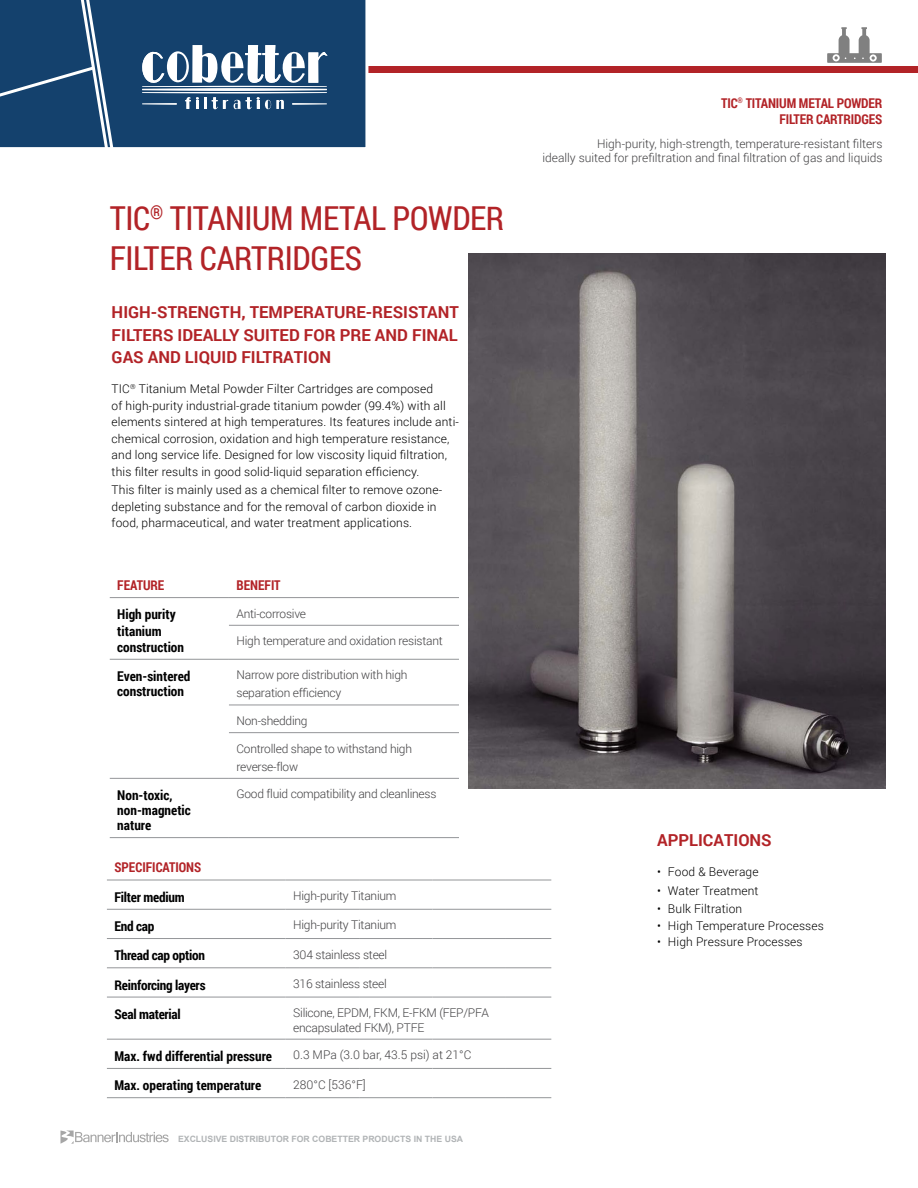
<style>
.page{position:relative;width:918px;height:1188px;background:#fff}
.page>*{position:absolute;margin:0;border:0;box-sizing:border-box;transform-origin:0 0}
.t1{font:33px/39.6px "Roboto Condensed";letter-spacing:-.01em;color:#b22327}
.t2{font:700 16.5px/22.5px "Roboto";color:#b22327;text-align:justify}
.t3{font:700 13.5px/15px "Roboto Condensed";color:#000}
.t4{font:700 13.5px/16.2px "Roboto Condensed";letter-spacing:-.01em;color:#b22327;text-align:right}
.t5{font:700 13.5px "Roboto Condensed";letter-spacing:-.02em;color:#000}
.t6{font:300 12px/16.5px "Roboto";letter-spacing:.01em;color:#000}
.t7{font:300 12px/18px "Roboto";letter-spacing:-.02em;color:#414042}
.t8{font:300 12px/14.4px "Roboto";color:#414042;text-align:right}
.t9{font:700 8.7px "Arial";color:#b1b4b6}
</style>
<div class="page">
<div style="left:330px;top:66px;width:588px;height:7px;background:#b22327"></div>
<div style="left:119px;top:0;width:249px;height:148px;background:#14416d"></div>
<svg style="left:0;top:0;width:119px;height:148px;background:#254e77"></svg>
<svg style="left:142px;top:45px;width:186px;height:65px"></svg>
<svg style="left:60px;top:1131px;width:109px;height:13px"></svg>
<div style="left:827px;top:53px;width:55px;height:10px;background:#808080"></div>
<div style="left:833px;top:54px;width:7px;height:7px;background:#fff;border-radius:50%"></div>
<svg style="left:870px;top:54px;width:7px;height:8px"></svg>
<svg style="left:834px;top:27px;width:41px;height:33px"></svg>
<hr style="left:110px;top:597px;width:119px;height:1px;background:#939598">
<hr style="left:229px;top:597px;width:230px;height:1px;background:#939598">
<hr style="left:110px;top:659px;width:119px;height:1px;background:#939598">
<hr style="left:229px;top:659px;width:230px;height:1px;background:#939598">
<hr style="left:229px;top:705px;width:230px;height:1px;background:#939598">
<hr style="left:229px;top:732px;width:230px;height:1px;background:#939598">
<hr style="left:110px;top:778px;width:119px;height:1px;background:#939598">
<hr style="left:229px;top:778px;width:230px;height:1px;background:#939598">
<hr style="left:110px;top:837px;width:119px;height:1px;background:#939598">
<hr style="left:229px;top:837px;width:230px;height:1px;background:#939598">
<hr style="left:229px;top:625px;width:230px;height:1px;background:#939598">
<hr style="left:107px;top:1039px;width:179px;height:1px;background:#939598">
<hr style="left:107px;top:1068px;width:179px;height:1px;background:#939598">
<hr style="left:286px;top:1039px;width:73px;height:1px;background:#939598">
<hr style="left:359px;top:1039px;width:74px;height:1px;background:#939598">
<hr style="left:433px;top:1039px;width:73px;height:1px;background:#939598">
<hr style="left:506px;top:1039px;width:45px;height:1px;background:#939598">
<hr style="left:286px;top:1068px;width:73px;height:1px;background:#939598">
<hr style="left:359px;top:1068px;width:74px;height:1px;background:#939598">
<hr style="left:433px;top:1068px;width:73px;height:1px;background:#939598">
<hr style="left:506px;top:1068px;width:45px;height:1px;background:#939598">
<hr style="left:107px;top:880px;width:179px;height:1px;background:#939598">
<hr style="left:286px;top:880px;width:73px;height:1px;background:#939598">
<hr style="left:359px;top:880px;width:74px;height:1px;background:#939598">
<hr style="left:433px;top:880px;width:73px;height:1px;background:#939598">
<hr style="left:506px;top:880px;width:45px;height:1px;background:#939598">
<hr style="left:107px;top:909px;width:179px;height:1px;background:#939598">
<hr style="left:286px;top:909px;width:73px;height:1px;background:#939598">
<hr style="left:359px;top:909px;width:74px;height:1px;background:#939598">
<hr style="left:433px;top:909px;width:73px;height:1px;background:#939598">
<hr style="left:506px;top:909px;width:45px;height:1px;background:#939598">
<hr style="left:107px;top:938px;width:179px;height:1px;background:#939598">
<hr style="left:286px;top:938px;width:73px;height:1px;background:#939598">
<hr style="left:359px;top:938px;width:74px;height:1px;background:#939598">
<hr style="left:433px;top:938px;width:73px;height:1px;background:#939598">
<hr style="left:506px;top:938px;width:45px;height:1px;background:#939598">
<hr style="left:107px;top:967px;width:179px;height:1px;background:#939598">
<hr style="left:286px;top:967px;width:73px;height:1px;background:#939598">
<hr style="left:359px;top:967px;width:74px;height:1px;background:#939598">
<hr style="left:433px;top:967px;width:73px;height:1px;background:#939598">
<hr style="left:506px;top:967px;width:45px;height:1px;background:#939598">
<hr style="left:107px;top:997px;width:179px;height:1px;background:#939598">
<hr style="left:286px;top:997px;width:73px;height:1px;background:#939598">
<hr style="left:359px;top:997px;width:74px;height:1px;background:#939598">
<hr style="left:433px;top:997px;width:73px;height:1px;background:#939598">
<hr style="left:506px;top:997px;width:45px;height:1px;background:#939598">
<hr style="left:107px;top:1097px;width:179px;height:1px;background:#939598">
<hr style="left:286px;top:1097px;width:73px;height:1px;background:#939598">
<hr style="left:359px;top:1097px;width:74px;height:1px;background:#939598">
<hr style="left:433px;top:1097px;width:73px;height:1px;background:#939598">
<hr style="left:506px;top:1097px;width:45px;height:1px;background:#939598">
<img style="left:469px;top:254px;width:417px;height:535px">
<h1 class="t1" style="left:110px;top:198px;width:396px">TIC<sup>®</sup> TITANIUM METAL POWDER<br>FILTER CARTRIDGES</h1>
<h2 class="t2" style="left:112px;top:300px;width:349px">HIGH-STRENGTH, TEMPERATURE-RESISTANT FILTERS IDEALLY SUITED FOR PRE AND FINAL GAS AND LIQUID FILTRATION</h2>
<p class="t6" style="left:112px;top:380px;width:349px">TIC<sup>®</sup> Titanium Metal Powder Filter Cartridges are composed<br>of high-purity industrial-grade titanium powder (99.4%) with all elements sintered at high temperatures. Its features include anti&shy;chemical corrosion, oxidation and high temperature resistance, and long service life. Designed for low viscosity liquid filtration, this filter results in good solid-liquid separation efficiency.</p>
<p class="t6" style="left:112px;top:481px;width:332px">This filter is mainly used as a chemical filter to remove ozone&shy;depleting substance and for the removal of carbon dioxide in food, pharmaceutical, and water treatment applications.</p>
<p class="t4" style="left:117px;top:577px;width:49px">FEATURE</p>
<p class="t4" style="left:237px;top:577px;width:46px">BENEFIT</p>
<p class="t3" style="left:117px;top:606px;width:68px;line-height:16.2px">High purity titanium construction</p>
<p class="t7" style="left:237px;top:604px;width:71px">Anti-corrosive</p>
<p class="t7" style="left:237px;top:632px;width:208px">High temperature and oxidation resistant</p>
<p class="t3" style="left:117px;top:668px;width:75px">Even-sintered construction</p>
<p class="t7" style="left:237px;top:666px;width:173px">Narrow pore distribution with high separation efficiency</p>
<p class="t7" style="left:237px;top:711px;width:73px">Non-shedding</p>
<p class="t7" style="left:237px;top:739px;width:177px">Controlled shape to withstand high reverse-flow</p>
<p class="t3" style="left:117px;top:787px;width:75px">Non-toxic, non-magnetic nature</p>
<p class="t7" style="left:237px;top:785px;width:202px">Good fluid compatibility and cleanliness</p>
<p class="t4" style="left:114px;top:859px;width:88px">SPECIFICATIONS</p>
<p class="t5" style="left:114px;top:887px;width:72px">Filter medium</p>
<p class="t7" style="left:293px;top:886px;width:105px">High-purity Titanium</p>
<p class="t3" style="left:114px;top:918px;width:41px">End cap</p>
<p class="t7" style="left:293px;top:916px;width:105px">High-purity Titanium</p>
<p class="t5" style="left:114px;top:946px;width:92px">Thread cap option</p>
<p class="t7" style="left:293px;top:945px;width:96px">304 stainless steel</p>
<p class="t5" style="left:114px;top:975px;width:93px">Reinforcing layers</p>
<p class="t7" style="left:293px;top:974px;width:95px">316 stainless steel</p>
<p class="t5" style="left:114px;top:1004px;width:68px">Seal material</p>
<p class="t7" style="left:293px;top:1005px;width:197px;line-height:14.4px">Silicone, EPDM, FKM, E-FKM (FEP/PFA encapsulated FKM), PTFE</p>
<p class="t3" style="left:114px;top:1048px;width:159px">Max. fwd differential pressure</p>
<p class="t8" style="left:293px;top:1047px;width:180px">0.3 MPa (3.0 bar, 43.5 psi) at 21°C</p>
<p class="t3" style="left:114px;top:1077px;width:148px">Max. operating temperature</p>
<p class="t7" style="left:293px;top:1075px;width:74px">280°C [536°F]</p>
<p class="t9" style="left:178px;top:1133px;width:287px">EXCLUSIVE DISTRIBUTOR FOR COBETTER PRODUCTS IN THE USA</p>
<p class="t4" style="left:721px;top:94px;width:163px">TIC<sup>®</sup> TITANIUM METAL POWDER<br>FILTER CARTRIDGES</p>
<p class="t8" style="left:542px;top:136px;width:342px">High-purity, high-strength, temperature-resistant filters<br>ideally suited for prefiltration and final filtration of gas and liquids</p>
<h2 class="t2" style="left:657px;top:828px;width:116px">APPLICATIONS</h2>
<p class="t6" style="left:657px;top:863px;width:103px">• Food &amp; Beverage</p>
<p class="t6" style="left:657px;top:882px;width:103px">• Water Treatment</p>
<p class="t6" style="left:657px;top:900px;width:87px">• Bulk Filtration</p>
<p class="t6" style="left:657px;top:917px;width:168px">• High Temperature Processes</p>
<p class="t6" style="left:657px;top:933px;width:147px">• High Pressure Processes</p>
</div>
